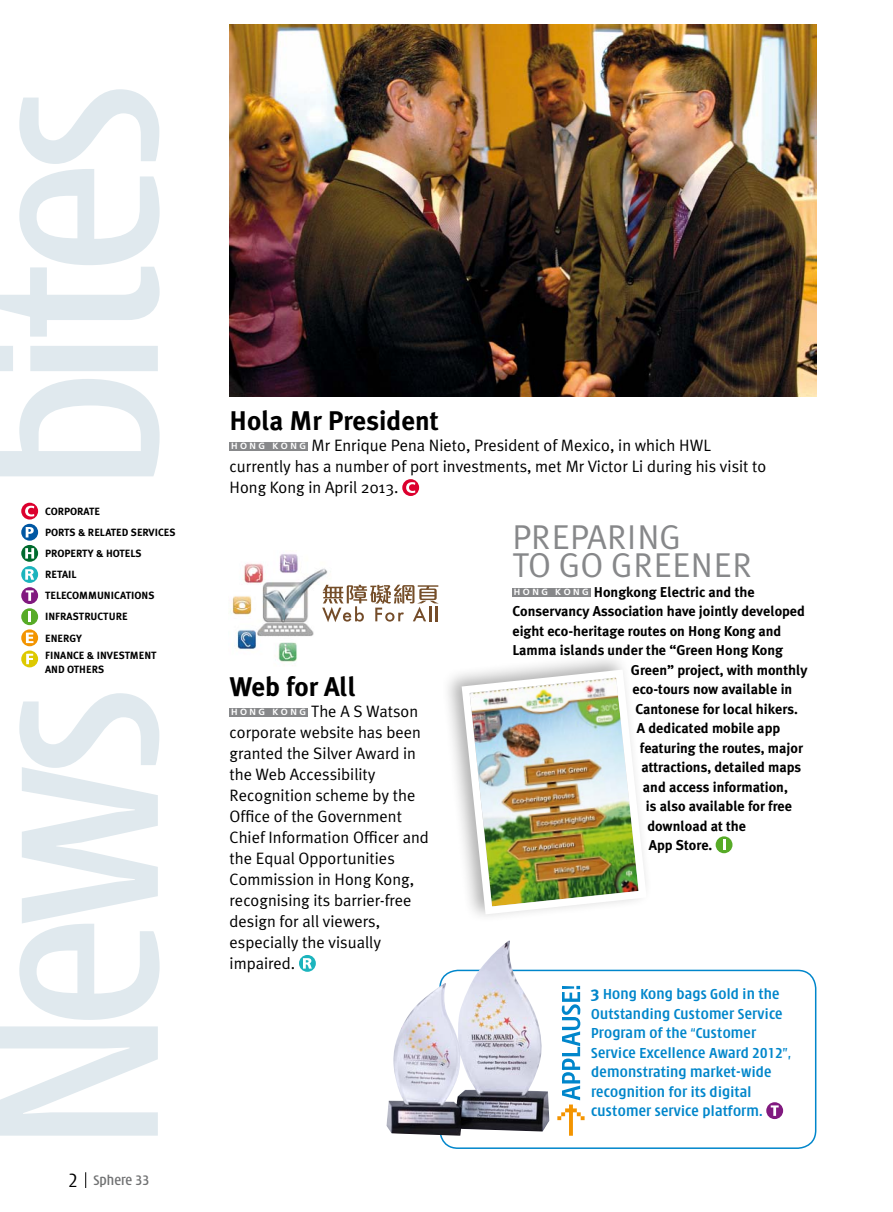
<style>
.page{position:relative;width:893px;height:1212px;background:#fff}
.page>*{position:absolute;margin:0;border:0;box-sizing:border-box;transform-origin:0 0}
.t1{font:34.5px/28.5px "Meta Plus Normal";letter-spacing:.01em;color:#87888a}
.t2{font:700 27px "Meta Plus";color:#000}
.t3{font:16.5px/21px "Meta Plus Normal";color:#000}
.t4{font:700 condensed 15.75px/19.5px "Modena";letter-spacing:.015em;color:#0086cb}
.t5{font:500 condensed 15px "Modena";color:#707172}
.t6{font:700 14.25px "Meta Plus";color:#000}
.t7{font:700 10.5px/21.1px "Meta Plus";color:#000}
.s1{font-weight:300;font-size:21px;color:#000}
.s2{font-family:"Frutiger LT Std";font-weight:700;font-size:9px;color:#fff}
.s3{font-family:"Frutiger LT Std";font-size:9px;color:#fff}
.s4{font-family:"Meta Plus";font-stretch:normal;font-size:16.5px}
</style>
<div class="page">
<svg style="left:0;top:89px;width:160px;height:1046px"></svg>
<svg style="left:85px;top:1172px;width:1px;height:16px"></svg>
<svg style="left:21px;top:545px;width:17px;height:17px"></svg>
<svg style="left:25px;top:548px;width:9px;height:11px"></svg>
<div style="left:21px;top:566px;width:17px;height:17px;background:#1cb4bd;border-radius:50%"></div>
<svg style="left:25px;top:569px;width:9px;height:11px"></svg>
<svg style="left:21px;top:503px;width:17px;height:16px"></svg>
<svg style="left:25px;top:506px;width:9px;height:10px"></svg>
<div style="left:21px;top:587px;width:17px;height:17px;background:#81197f;border-radius:50%"></div>
<svg style="left:26px;top:590px;width:8px;height:11px"></svg>
<svg style="left:21px;top:524px;width:17px;height:17px"></svg>
<svg style="left:26px;top:527px;width:8px;height:10px"></svg>
<svg style="left:21px;top:650px;width:17px;height:17px"></svg>
<svg style="left:26px;top:654px;width:7px;height:10px"></svg>
<svg style="left:21px;top:629px;width:17px;height:17px"></svg>
<svg style="left:26px;top:633px;width:7px;height:10px"></svg>
<div style="left:21px;top:608px;width:17px;height:17px;background:#57ab27;border-radius:50%"></div>
<svg style="left:28px;top:611px;width:3px;height:11px"></svg>
<div style="left:439px;top:970px;width:377px;height:179px;border:2px solid #0086cb;border-radius:18px"></div>
<div style="left:766px;top:1102px;width:17px;height:17px;background:#81197f;border-radius:50%"></div>
<svg style="left:771px;top:1105px;width:8px;height:11px"></svg>
<svg style="left:557px;top:986px;width:28px;height:150px"></svg>
<img style="left:386px;top:940px;width:163px;height:196px">
<div style="left:230px;top:708px;width:78px;height:9px;background:#87888a"></div>
<svg style="left:299px;top:955px;width:17px;height:17px"></svg>
<svg style="left:303px;top:958px;width:9px;height:10px"></svg>
<img style="left:230px;top:554px;width:99px;height:108px">
<svg style="left:322px;top:585px;width:117px;height:37px"></svg>
<div style="left:513px;top:588px;width:78px;height:8px;background:#87888a"></div>
<div style="left:716px;top:836px;width:16px;height:17px;background:#57ab27;border-radius:50%"></div>
<svg style="left:723px;top:839px;width:2px;height:11px"></svg>
<div style="left:230px;top:442px;width:78px;height:9px;background:#87888a"></div>
<svg style="left:402px;top:479px;width:17px;height:17px"></svg>
<svg style="left:406px;top:482px;width:9px;height:11px"></svg>
<img style="left:230px;top:24px;width:586px;height:372px">
<div style="left:440px;top:650px;width:211px;height:272px;background:#000;opacity:.32"></div>
<img style="left:458px;top:666px;width:193px;height:252px">
<p class="t7" style="left:45px;top:500px;width:56px">CORPORATE port</p>
<p class="t7" style="left:70px;top:521px;width:108px">s &amp; re late d services</p>
<p class="t7" style="left:45px;top:543px;width:7px">propert</p>
<p class="t7" style="left:88px;top:543px;width:55px">y &amp; hotels</p>
<p class="t7" style="left:45px;top:564px;width:7px">reta</p>
<p class="t7" style="left:45px;top:564px;width:111px;text-indent:23px">il telecommunications infrastructure energy</p>
<p class="t7" style="left:45px;top:649px;width:113px;line-height:13.5px">FINANCE &amp; INVESTMENT<br>AND OTH ERS</p>
<p class="t5" style="left:68px;top:1173px;width:83px"><span class="s1">2</span> Sphere 33</p>
<h2 class="t2" style="left:230px;top:405px;width:211px">Hola Mr President</h2>
<p class="t3" style="left:230px;top:435px;width:538px"><span class="s2">H O N G K O N G</span> Mr Enrique Pena N ieto, President of Mexico, in which HWL currently has a number of port investments, met Mr Victor Li during his visit to<br>Hong Kong in April 2013.</p>
<h2 class="t2" style="left:230px;top:671px;width:128px">Web for All</h2>
<p class="t3" style="left:230px;top:700px;width:201px"><span class="s2">H O N G K O N G</span> The A S Watson corporate website has been granted the Silver Award in the Web Accessibility<br>Recognition scheme by the<br>Office of the Government<br>Chief Information Officer and the Equal Opportunities<br>Commission in Hong Kong, recognising its barrier-free design for all viewers, especially the visually impaired.</p>
<h1 class="t1" style="left:512px;top:522px;width:220px;text-indent:125px">ng<br>to Go Greener</h1>
<p class="t6" style="left:514px;top:583px;width:242px"><span class="s3">H O N G K O N G</span> Hongkong Electric and the</p>
<p class="t6" style="left:512px;top:603px;width:294px">Conservancy Association have jointly developed</p>
<p class="t6" style="left:512px;top:622px;width:270px">eight eco-heritage routes on H ong Kong and</p>
<p class="t6" style="left:512px;top:642px;width:272px">Lamma islands under the “Green H ong Kong</p>
<p class="t6" style="left:631px;top:661px;width:178px">Green” project, with monthly</p>
<p class="t6" style="left:632px;top:681px;width:161px">eco-tours now available in</p>
<p class="t6" style="left:635px;top:700px;width:164px">Cantonese for local hikers.</p>
<p class="t6" style="left:637px;top:720px;width:145px">A dedicated mobile app</p>
<p class="t6" style="left:640px;top:739px;width:165px">featuring the routes, major</p>
<p class="t6" style="left:641px;top:759px;width:161px">attractions, detailed maps</p>
<p class="t6" style="left:643px;top:778px;width:146px">and access information,</p>
<p class="t6" style="left:646px;top:798px;width:148px">is also available for free</p>
<p class="t6" style="left:647px;top:817px;width:100px">download at the</p>
<p class="t6" style="left:649px;top:837px;width:65px">App Store.</p>
<h1 class="t1" style="left:512px;top:522px;width:37px">Prepari</h1>
<p class="t4" style="left:591px;top:985px;width:202px"><span class="s4">3</span> Hong Kong bags Gold in the<br>Outstanding Customer Service<br>Program of the “Customer<br>Service Excellence Award 2012”, demonstrating market-wide recognition for its digital customer service platform.</p>
</div>
